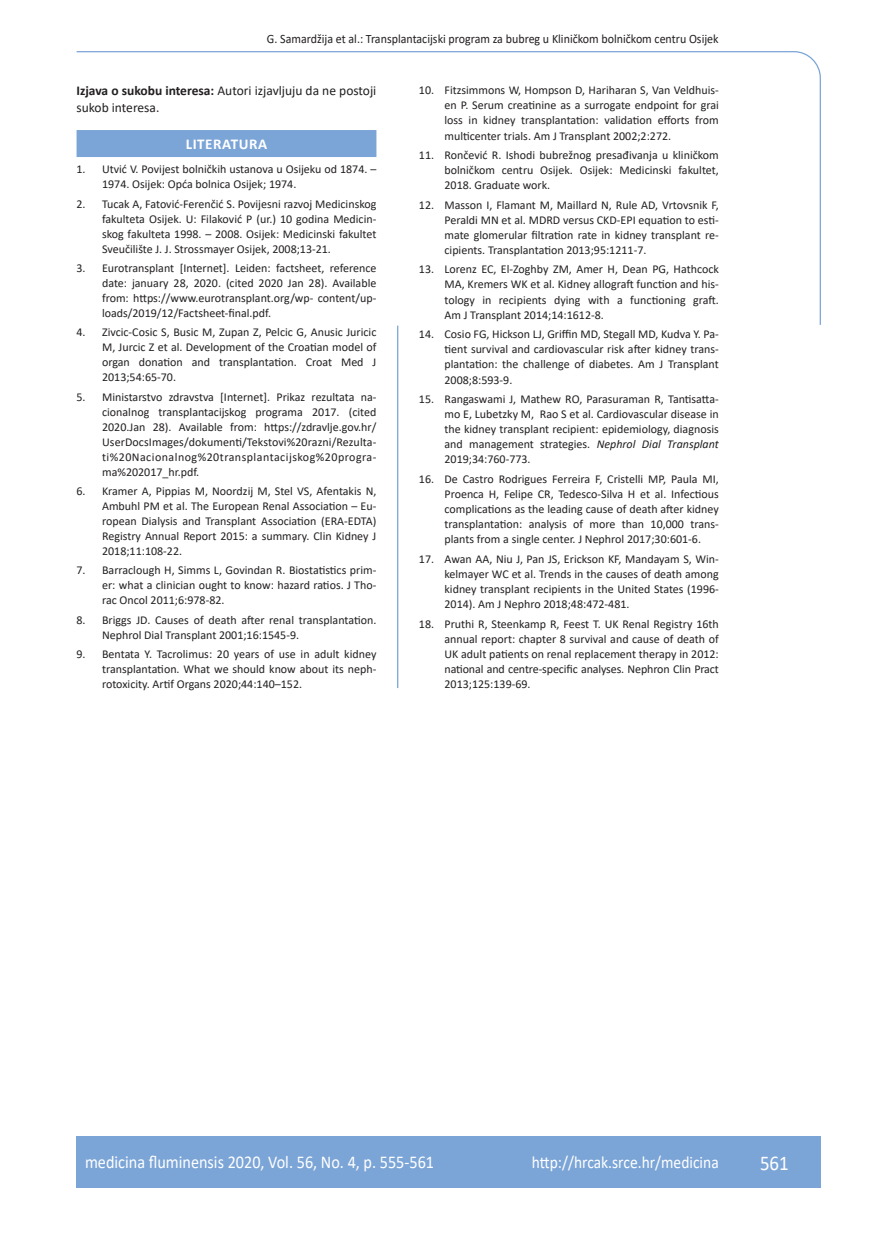
<style>
.page{position:relative;width:872px;height:1234px;background:#fff}
.page>*{position:absolute;margin:0;border:0;box-sizing:border-box;transform-origin:0 0}
.t1{font:21px "Calibri";color:#fff;scale:.9 1}
.t2{font:18px "Calibri";color:#fff;scale:.9 1}
.t3{font:17.25px "Calibri";color:#fff;scale:.9 1}
.naslov_ruler{font:700 15px "Calibri";letter-spacing:.04em;color:#fff}
.izjava{font:13.5px/16.5px "Calibri";color:#231f20}
.glava{font:12.75px "Calibri";color:#231f20;scale:.94 1}
.literatura{font:12px/15.1px "Calibri";color:#231f20;text-align:justify}
.s1{font-weight:700}
.s2{font-style:italic}
</style>
<div class="page">
<svg style="left:76px;top:51px;width:745px;height:275px"></svg>
<hr style="left:397px;top:325px;width:1px;height:363px;background:#7ca5d7">
<div style="left:77px;top:1135px;width:744px;height:51px;background:#7ca5d7"></div>
<div style="left:77px;top:130px;width:299px;height:27px;background:#7ca5d7"></div>
<p class="glava" style="left:267px;top:29px;width:482px">G. Samardžija et al.: Transplantacijski program za bubreg u Kliničkom bolničkom centru Osijek</p>
<p class="izjava" style="left:77px;top:82px;width:301px"><span class="s1">Izjava o sukobu interesa:</span> Autori izjavljuju da ne postoji sukob interesa.</p>
<p class="naslov_ruler" style="left:186px;top:133px;width:83px">LITERATURA</p>
<p class="literatura" style="left:102px;top:161px;width:276px;text-indent:-26px">1. Utvić V. Povijest bolničkih ustanova u Osijeku od 1874. –<br>1974. Osijek: Opća bolnica Osijek; 1974.</p>
<p class="literatura" style="left:102px;top:196px;width:276px;text-indent:-26px">2. Tucak A, Fatović-Ferenčić S. Povijesni razvoj Medicinskog fakulteta Osijek. U: Filaković P (ur.) 10 godina Medicin&shy;skog fakulteta 1998. – 2008. Osijek: Medicinski fakultet Sveučilište J. J. Strossmayer Osijek, 2008;13-21.</p>
<p class="literatura" style="left:102px;top:260px;width:276px;text-indent:-26px">3. Eurotransplant [Internet]. Leiden: factsheet, reference date: january 28, 2020. (cited 2020 Jan 28). Available from: https://www.eurotransplant.org/wp- content/up&shy;loads/2019/12/Factsheet-final.pdf.</p>
<p class="literatura" style="left:102px;top:324px;width:276px;text-indent:-26px">4. Zivcic-Cosic S, Busic M, Zupan Z, Pelcic G, Anusic Juricic M, Jurcic Z et al. Development of the Croatian model of organ donation and transplantation. Croat Med J 2013;54:65-70.</p>
<p class="literatura" style="left:102px;top:389px;width:276px;text-indent:-26px">5. Ministarstvo zdravstva [Internet]. Prikaz rezultata na&shy;cionalnog transplantacijskog programa 2017. (cited 2020.Jan 28). Available from: https://zdravlje.gov.hr/ UserDocsImages/dokumenti/Tekstovi%20razni/Rezulta&shy;ti%20Nacionalnog%20transplantacijskog%20progra&shy;ma%202017_hr.pdf.</p>
<p class="literatura" style="left:102px;top:483px;width:276px;text-indent:-26px">6. Kramer A, Pippias M, Noordzij M, Stel VS, Afentakis N, Ambuhl PM et al. The European Renal Association – Eu&shy;ropean Dialysis and Transplant Association (ERA-EDTA)<br>Registry Annual Report 2015: a summary. Clin Kidney J 2018;11:108-22.</p>
<p class="literatura" style="left:102px;top:562px;width:276px;text-indent:-26px">7. Barraclough H, Simms L, Govindan R. Biostatistics prim&shy;er: what a clinician ought to know: hazard ratios. J Tho&shy;rac Oncol 2011;6:978-82.</p>
<p class="literatura" style="left:102px;top:611px;width:276px;text-indent:-26px">8. Briggs JD. Causes of death after renal transplantation.<br>Nephrol Dial Transplant 2001;16:1545-9.</p>
<p class="literatura" style="left:102px;top:646px;width:276px;text-indent:-26px">9. Bentata Y. Tacrolimus: 20 years of use in adult kidney transplantation. What we should know about its neph&shy;rotoxicity. Artif Organs 2020;44:140–152.</p>
<p class="literatura" style="left:444px;top:82px;width:276px;text-indent:-26px">10. Fitzsimmons W, Нompson D, Hariharan S, Van Veldhuis&shy;en P. Serum creatinine as a surrogate endpoint for graі loss in kidney transplantation: validation efforts from multicenter trials. Am J Transplant 2002;2:272.</p>
<p class="literatura" style="left:444px;top:147px;width:276px;text-indent:-26px">11. Rončević R. Ishodi bubrežnog presađivanja u kliničkom bolničkom centru Osijek. Osijek: Medicinski fakultet, 2018. Graduate work.</p>
<p class="literatura" style="left:444px;top:197px;width:276px;text-indent:-26px">12. Masson I, Flamant M, Maillard N, Rule AD, Vrtovsnik F, Peraldi MN et al. MDRD versus CKD-EPI equation to esti&shy;mate glomerular filtration rate in kidney transplant re&shy;cipients. Transplantation 2013;95:1211-7.</p>
<p class="literatura" style="left:444px;top:261px;width:276px;text-indent:-26px">13. Lorenz EC, El-Zoghby ZM, Amer H, Dean PG, Hathcock MA, Kremers WK et al. Kidney allograft function and his&shy;tology in recipients dying with a functioning graft.<br>Am J Transplant 2014;14:1612-8.</p>
<p class="literatura" style="left:444px;top:326px;width:276px;text-indent:-26px">14. Cosio FG, Hickson LJ, Griffin MD, Stegall MD, Kudva Y. Pa&shy;tient survival and cardiovascular risk after kidney trans&shy;plantation: the challenge of diabetes. Am J Transplant 2008;8:593-9.</p>
<p class="literatura" style="left:444px;top:391px;width:276px;text-indent:-26px">15. Rangaswami J, Mathew RO, Parasuraman R, Tantisatta&shy;mo E, Lubetzky M, Rao S et al. Cardiovascular disease in the kidney transplant recipient: epidemiology, diagnosis and management strategies. <span class="s2">Nephrol Dial Transplant </span>2019;34:760-773.</p>
<p class="literatura" style="left:444px;top:471px;width:276px;text-indent:-26px">16. De Castro Rodrigues Ferreira F, Cristelli MP, Paula MI, Proenca H, Felipe CR, Tedesco-Silva H et al. Infectious complications as the leading cause of death after kidney transplantation: analysis of more than 10,000 trans&shy;plants from a single center. J Nephrol 2017;30:601-6.</p>
<p class="literatura" style="left:444px;top:550px;width:276px;text-indent:-26px">17. Awan AA, Niu J, Pan JS, Erickson KF, Mandayam S, Win&shy;kelmayer WC et al. Trends in the causes of death among kidney transplant recipients in the United States (1996- 2014). Am J Nephro 2018;48:472-481.</p>
<p class="literatura" style="left:444px;top:615px;width:276px;text-indent:-26px">18. Pruthi R, Steenkamp R, Feest T. UK Renal Registry 16th annual report: chapter 8 survival and cause of death of UK adult patients on renal replacement therapy in 2012: national and centre-specific analyses. Nephron Clin Pract 2013;125:139-69.</p>
<p class="t2" style="left:85px;top:1149px;width:389px">medicina fluminensis 2020, Vol. 56, No. 4, p. 555-561</p>
<p class="t3" style="left:532px;top:1150px;width:209px">http://hrcak.srce.hr/medicina</p>
<p class="t1" style="left:760px;top:1147px;width:33px">561</p>
</div>
